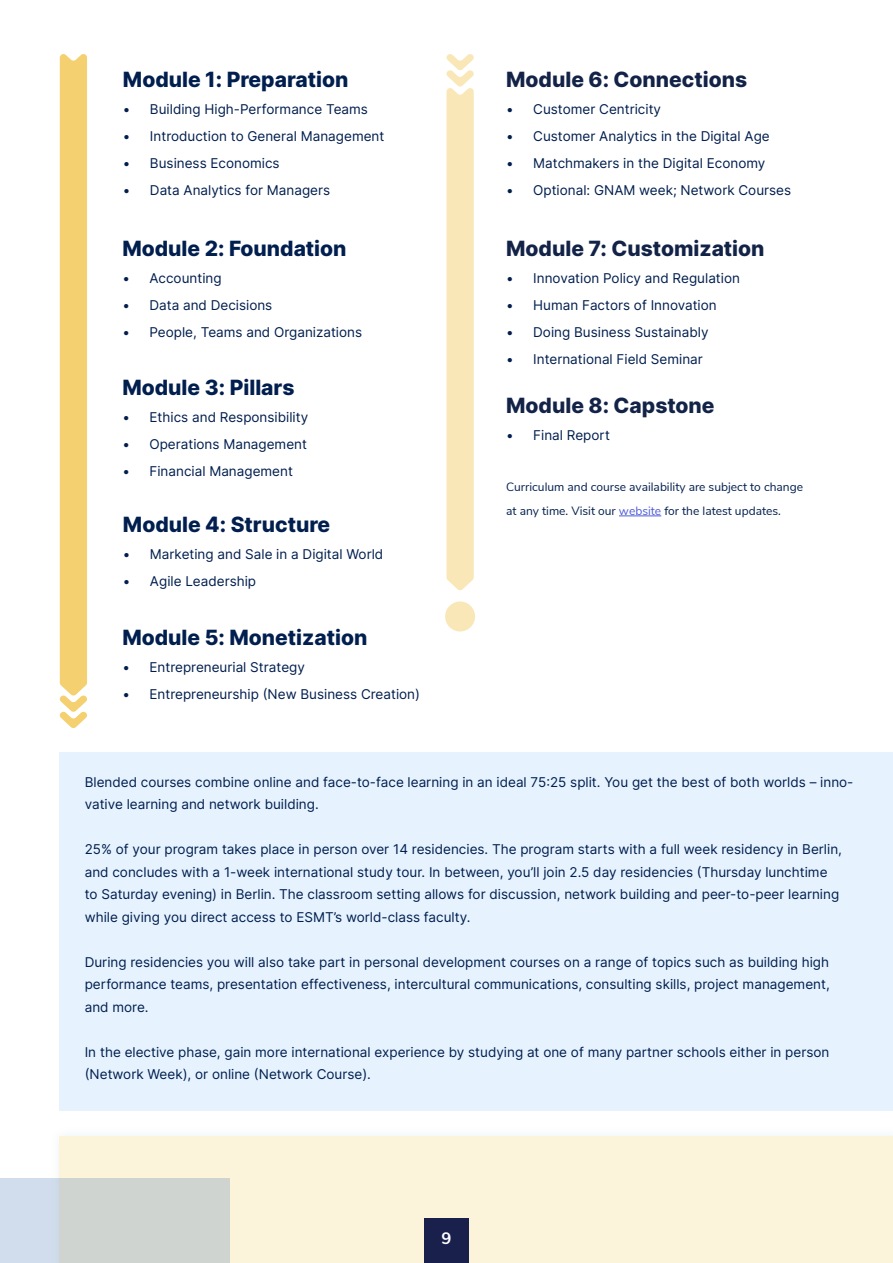
<style>
.page{position:relative;width:893px;height:1263px;background:#fff}
.page>*{position:absolute;margin:0;border:0;box-sizing:border-box;transform-origin:0 0}
.t1{font:800 21px "Inter";color:#001e4e}
.t2{font:800 21px "Inter";color:#132347}
.t3{font:700 16.5px "Nunito Sans";color:#fff}
.t4{font:13.5px/22.5px "Inter";color:#001e4e}
.t5{font:12px/24px "Nunito Sans";color:#001e4e}
.s1{color:#4f5cd6}
</style>
<div class="page">
<div style="left:60px;top:752px;width:833px;height:359px;background:#e6f3ff"></div>
<hr style="left:619px;top:516px;width:42px;height:1px;background:#4f5cd6">
<div style="left:60px;top:54px;width:27px;height:674px;background:#f5d070"></div>
<svg style="left:446px;top:54px;width:28px;height:537px;background:#fae8bc"></svg>
<div style="left:445px;top:601px;width:30px;height:30px;background:#fae7b7;border-radius:50%"></div>
<div style="left:60px;top:1136px;width:833px;height:127px;background:#fcf3db"></div>
<div style="left:0;top:1178px;width:229px;height:85px;background:linear-gradient(to right,#d0dbe7,#ced1c8)"></div>
<div style="left:424px;top:1218px;width:45px;height:45px;background:#19204c"></div>
<h1 class="t1" style="left:123px;top:63px;width:227px">Module 1: Preparation</h1>
<p class="t4" style="left:123px;top:98px;width:246px">• Building High-Performance Teams</p>
<p class="t4" style="left:123px;top:125px;width:263px">• Introduction to General Management</p>
<p class="t4" style="left:123px;top:152px;width:158px">• Business Economics</p>
<p class="t4" style="left:123px;top:179px;width:209px">• Data Analytics for Managers</p>
<h1 class="t1" style="left:122px;top:232px;width:226px">Module 2: Foundation</h1>
<p class="t4" style="left:122px;top:266px;width:101px">• Accounting</p>
<p class="t4" style="left:122px;top:293px;width:151px">• Data and Decisions</p>
<p class="t4" style="left:122px;top:320px;width:241px">• People, Teams and Organizations</p>
<h1 class="t1" style="left:122px;top:372px;width:174px">Module 3: Pillars</h1>
<p class="t4" style="left:122px;top:406px;width:187px">• Ethics and Responsibility</p>
<p class="t4" style="left:122px;top:433px;width:186px">• Operations Management</p>
<p class="t4" style="left:122px;top:460px;width:172px">• Financial Management</p>
<h1 class="t1" style="left:123px;top:508px;width:209px">Module 4: Structure</h1>
<p class="t4" style="left:123px;top:542px;width:262px">• Marketing and Sale in a Digital World</p>
<p class="t4" style="left:123px;top:569px;width:135px">• Agile Leadership</p>
<h1 class="t1" style="left:122px;top:621px;width:246px">Module 5: Monetization</h1>
<p class="t4" style="left:122px;top:655px;width:184px">• Entrepreneurial Strategy</p>
<p class="t4" style="left:122px;top:682px;width:299px">• Entrepreneurship (New Business Creation)</p>
<h1 class="t2" style="left:506px;top:63px;width:242px">Module 6: Connections</h1>
<p class="t4" style="left:506px;top:98px;width:156px">• Customer Centricity</p>
<p class="t4" style="left:506px;top:125px;width:265px">• Customer Analytics in the Digital Age</p>
<p class="t4" style="left:506px;top:152px;width:261px">• Matchmakers in the Digital Economy</p>
<p class="t4" style="left:506px;top:179px;width:286px">• Optional: GNAM week; Network Courses</p>
<h1 class="t2" style="left:506px;top:232px;width:260px">Module 7: Customization</h1>
<p class="t4" style="left:506px;top:266px;width:235px">• Innovation Policy and Regulation</p>
<p class="t4" style="left:506px;top:293px;width:212px">• Human Factors of Innovation</p>
<p class="t4" style="left:506px;top:320px;width:204px">• Doing Business Sustainably</p>
<p class="t4" style="left:506px;top:347px;width:198px">• International Field Seminar</p>
<h1 class="t2" style="left:506px;top:390px;width:210px">Module 8: Capstone</h1>
<p class="t4" style="left:506px;top:424px;width:105px">• Final Report</p>
<p class="t5" style="left:506px;top:474px;width:298px">Curriculum and course availability are subject to change at any time. Visit our <span class="s1">website</span> for the latest updates.</p>
<p class="t4" style="left:85px;top:770px;width:770px">Blended courses combine online and face-to-face learning in an ideal 75:25 split. You get the best of both worlds – inno&shy;vative learning and network building.</p>
<p class="t4" style="left:85px;top:838px;width:759px">25% of your program takes place in person over 14 residencies. The program starts with a full week residency in Berlin, and concludes with a 1-week international study tour. In between, you’ll join 2.5 day residencies (Thursday lunchtime to Saturday evening) in Berlin. The classroom setting allows for discussion, network building and peer-to-peer learning while giving you direct access to ESMT’s world-class faculty.</p>
<p class="t4" style="left:85px;top:950px;width:746px;text-align:justify">During residencies you will also take part in personal development courses on a range of topics such as building high performance teams, presentation effectiveness, intercultural communications, consulting skills, project management, and more.</p>
<p class="t4" style="left:85px;top:1040px;width:746px">In the elective phase, gain more international experience by studying at one of many partner schools either in person (Network Week), or online (Network Course).</p>
<p class="t3" style="left:442px;top:1226px;width:11px">9</p>
</div>
